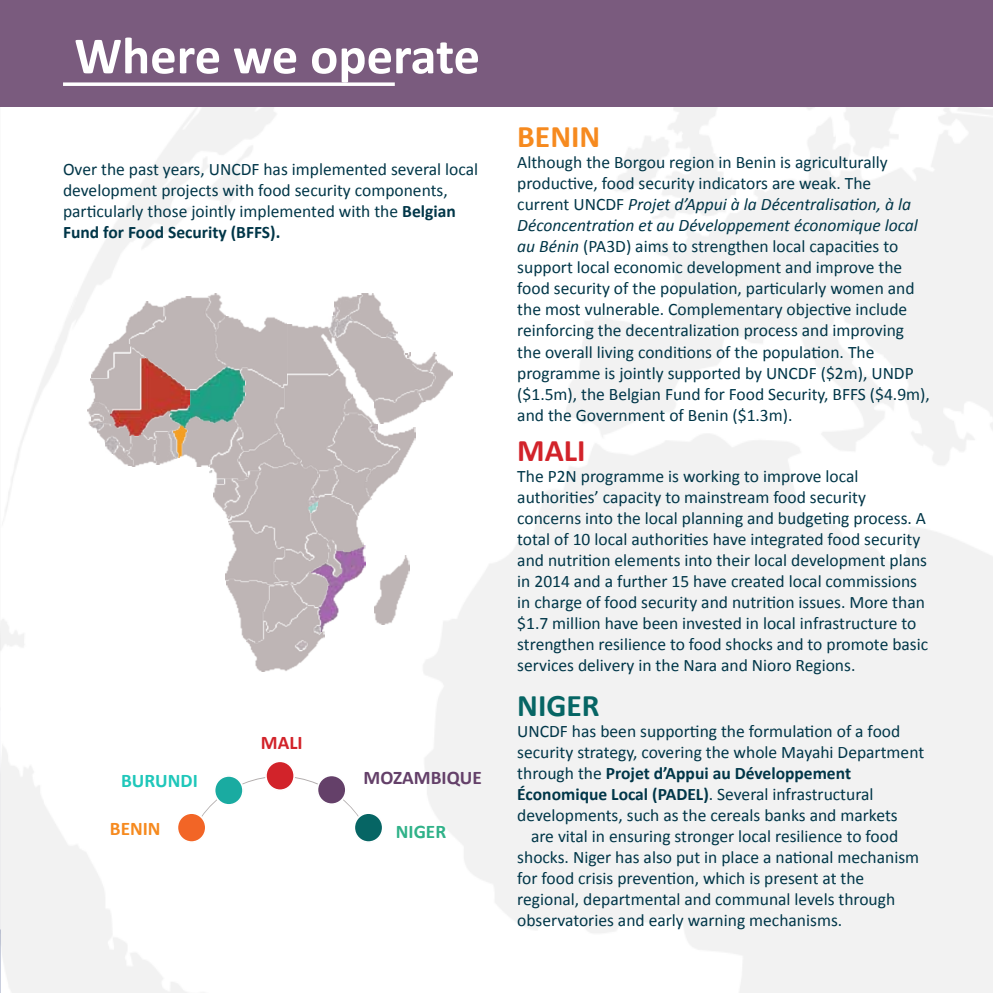
<style>
.page{position:relative;width:993px;height:993px;background:#fff}
.page>*{position:absolute;margin:0;border:0;box-sizing:border-box;transform-origin:0 0}
.t1{font:700 52.5px "Calibri";color:#fff}
.t2{font:700 31.5px "Calibri";color:#f68a1f}
.t3{font:700 31.5px "Calibri";color:#066564}
.t4{font:700 31.5px "Calibri";color:#d2232a}
.t5{font:700 19.25px "Calibri";color:#644069}
.t6{font:700 19.25px "Calibri";color:#1fc7ba}
.t7{font:700 19.25px "Calibri";color:#f68a1f}
.t8{font:700 19.25px "Calibri";color:#30b289}
.t9{font:700 19.25px "Calibri";color:#d2232a}
.t10{font:17.5px/21px "Calibri";color:#003648}
.s1{font-weight:700}
.s2{font-style:italic}
</style>
<div class="page">
<svg style="left:180px;top:777px;width:203px;height:66px"></svg>
<div style="left:317px;top:775px;width:29px;height:29px;background:#644069;border-radius:50%"></div>
<div style="left:316px;top:774px;width:30px;height:30px;border:2px solid #fff;border-radius:50%"></div>
<div style="left:266px;top:760px;width:28px;height:30px;background:#d2232a;border-radius:50%"></div>
<div style="left:265px;top:760px;width:30px;height:30px;border:2px solid #fff;border-radius:50%"></div>
<div style="left:214px;top:775px;width:29px;height:29px;background:#1aaba1;border-radius:50%"></div>
<div style="left:214px;top:774px;width:30px;height:31px;border:2px solid #fff;border-radius:50%"></div>
<div style="left:177px;top:812px;width:29px;height:30px;background:#fff;border-radius:50%"></div>
<div style="left:177px;top:812px;width:29px;height:29px;background:#f26526;border-radius:50%"></div>
<div style="left:176px;top:812px;width:30px;height:30px;border:2px solid #fff;border-radius:50%"></div>
<div style="left:354px;top:812px;width:29px;height:30px;background:#066564;border-radius:50%"></div>
<div style="left:353px;top:812px;width:30px;height:30px;border:2px solid #fff;border-radius:50%"></div>
<img style="left:434px;top:361px;width:18px;height:38px">
<img style="left:375px;top:402px;width:48px;height:16px">
<img style="left:338px;top:331px;width:96px;height:71px">
<img style="left:412px;top:352px;width:24px;height:19px">
<svg style="left:387px;top:336px;width:8px;height:3px"></svg>
<img style="left:352px;top:294px;width:45px;height:42px">
<img style="left:337px;top:320px;width:15px;height:16px">
<img style="left:330px;top:316px;width:7px;height:8px">
<img style="left:334px;top:295px;width:28px;height:25px">
<img style="left:247px;top:450px;width:28px;height:12px">
<img style="left:374px;top:555px;width:35px;height:69px">
<img style="left:246px;top:606px;width:79px;height:65px">
<img style="left:289px;top:583px;width:18px;height:48px">
<img style="left:290px;top:583px;width:21px;height:23px">
<img style="left:227px;top:583px;width:62px;height:58px">
<img style="left:311px;top:546px;width:55px;height:85px">
<img style="left:329px;top:551px;width:12px;height:25px">
<img style="left:285px;top:551px;width:44px;height:32px">
<img style="left:225px;top:517px;width:60px;height:66px">
<img style="left:319px;top:497px;width:44px;height:54px">
<img style="left:228px;top:462px;width:91px;height:97px">
<img style="left:223px;top:471px;width:37px;height:46px">
<img style="left:213px;top:479px;width:26px;height:30px">
<img style="left:209px;top:470px;width:14px;height:13px">
<img style="left:210px;top:450px;width:37px;height:29px">
<img style="left:187px;top:427px;width:52px;height:39px">
<img style="left:177px;top:435px;width:10px;height:22px">
<img style="left:174px;top:435px;width:3px;height:23px">
<img style="left:155px;top:435px;width:19px;height:29px">
<img style="left:128px;top:435px;width:27px;height:31px">
<img style="left:113px;top:444px;width:19px;height:21px">
<img style="left:109px;top:451px;width:9px;height:2px">
<img style="left:98px;top:425px;width:33px;height:26px">
<img style="left:91px;top:425px;width:14px;height:5px">
<img style="left:87px;top:407px;width:23px;height:18px">
<img style="left:313px;top:471px;width:18px;height:26px">
<img style="left:331px;top:471px;width:40px;height:44px">
<img style="left:365px;top:427px;width:50px;height:70px">
<img style="left:352px;top:413px;width:47px;height:58px">
<svg style="left:369px;top:424px;width:8px;height:9px"></svg>
<img style="left:352px;top:396px;width:23px;height:29px">
<img style="left:275px;top:368px;width:77px;height:103px">
<img style="left:233px;top:386px;width:50px;height:64px">
<img style="left:189px;top:386px;width:56px;height:41px">
<img style="left:110px;top:388px;width:79px;height:47px">
<img style="left:90px;top:377px;width:55px;height:36px">
<img style="left:91px;top:345px;width:39px;height:32px">
<img style="left:287px;top:324px;width:51px;height:51px">
<img style="left:226px;top:316px;width:60px;height:70px">
<img style="left:208px;top:294px;width:13px;height:2px">
<img style="left:130px;top:296px;width:96px;height:92px">
<img style="left:110px;top:302px;width:55px;height:43px">
<div style="left:0;top:0;width:992px;height:107px;background:#7a5b7e"></div>
<svg style="left:63px;top:82px;width:331px;height:4px"></svg>
<h1 class="t1" style="left:74px;top:19px;width:407px">Where we operate</h1>
<p class="t10" style="left:63px;top:158px;width:416px">Over the past years, UNCDF has implemented several local development projects with food security components, particularly those jointly implemented with the <span class="s1">Belgian Fund for Food Security (BFFS).</span></p>
<p class="t6" style="left:121px;top:767px;width:78px">BURUNDI</p>
<p class="t7" style="left:110px;top:814px;width:52px">BENIN</p>
<p class="t9" style="left:261px;top:728px;width:43px">MALI</p>
<p class="t5" style="left:363px;top:763px;width:120px">MOZAMBIQUE</p>
<p class="t8" style="left:395px;top:817px;width:52px">NIGER</p>
<h2 class="t2" style="left:517px;top:114px;width:84px">BENIN</h2>
<p class="t10" style="left:517px;top:151px;width:414px">Although the Borgou region in Benin is agriculturally productive, food security indicators are weak. The<br>current UNCDF <span class="s2">Projet d’Appui à la Décentralisation, à la Déconcentration et au Développement économique local au Bénin</span> (PA3D) aims to strengthen local capacities to support local economic development and improve the food security of the population, particularly women and the most vulnerable. Complementary objective include reinforcing the decentralization process and improving the overall living conditions of the population. The programme is jointly supported by UNCDF ($2m), UNDP ($1.5m), the Belgian Fund for Food Security, BFFS ($4.9m), and the Government of Benin ($1.3m).</p>
<h2 class="t4" style="left:517px;top:428px;width:70px">MALI</h2>
<p class="t10" style="left:517px;top:464px;width:412px">The P2N programme is working to improve local authorities’ capacity to mainstream food security concerns into the local planning and budgeting process. A total of 10 local authorities have integrated food security and nutrition elements into their local development plans in 2014 and a further 15 have created local commissions in charge of food security and nutrition issues. More than $1.7 million have been invested in local infrastructure to strengthen resilience to food shocks and to promote basic services delivery in the Nara and Nioro Regions.</p>
<h2 class="t3" style="left:517px;top:682px;width:84px">NIGER</h2>
<p class="t10" style="left:517px;top:719px;width:408px">UNCDF has been supporting the formulation of a food security strategy, covering the whole Mayahi Department through the <span class="s1">Projet d’Appui au Développement Économique Local (PADEL)</span>. Several infrastructural developments, such as the cereals banks and markets</p>
<p class="t10" style="left:517px;top:824px;width:403px;text-indent:14px">are vital in ensuring stronger local resilience to food shocks. Niger has also put in place a national mechanism for food crisis prevention, which is present at the regional, departmental and communal levels through observatories and early warning mechanisms.</p>
</div>
